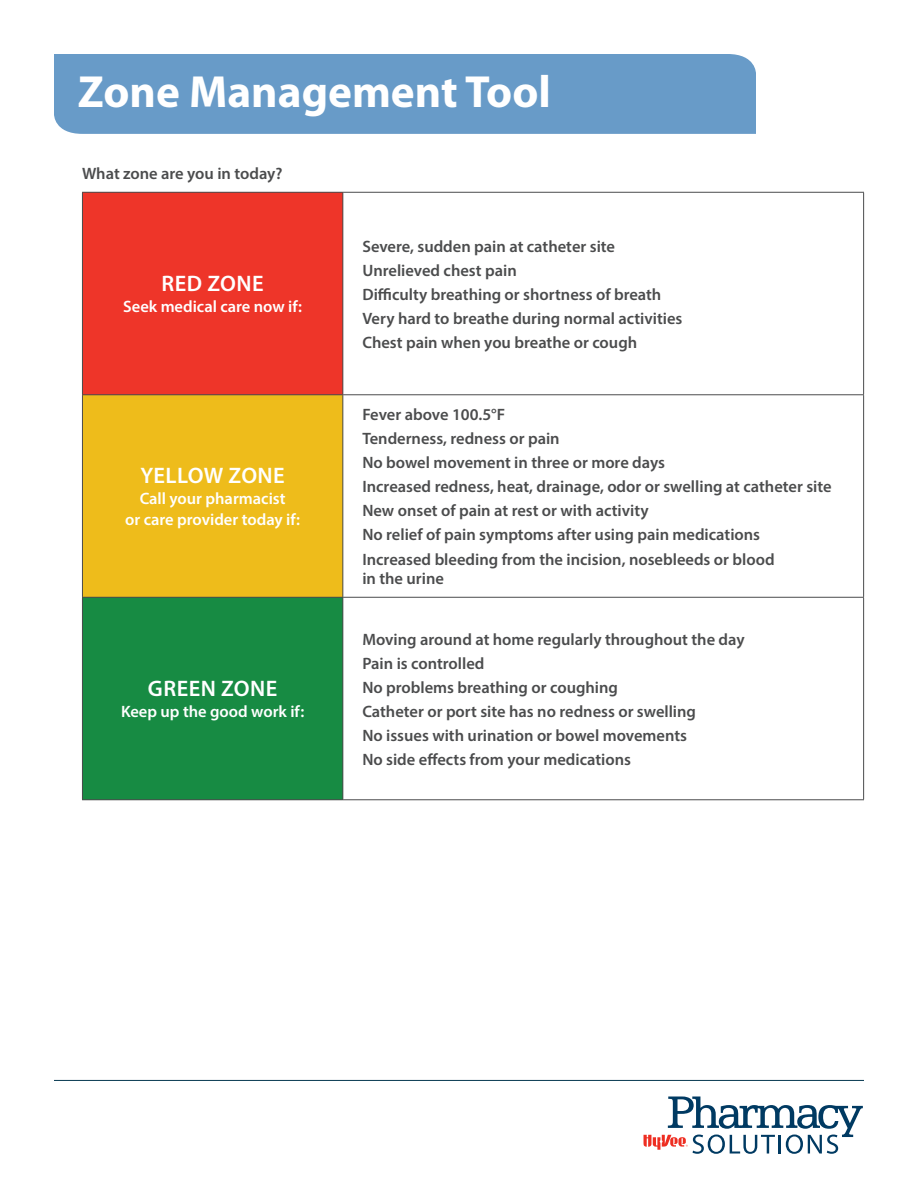
<style>
.page{position:relative;width:918px;height:1188px;background:#fff}
.page>*{position:absolute;margin:0;border:0;box-sizing:border-box;transform-origin:0 0}
.t1{font:700 45.3px "Myriad Pro";color:#fff}
.t2{font:600 22.5px "Myriad Pro";letter-spacing:.02em;color:#fff}
.t3{font:600 16.5px/24px "Myriad Pro";color:#4b4c4d}
.t4{font:600 16.5px/21px "Myriad Pro";color:#fff;text-align:center}
</style>
<div class="page">
<hr style="left:54px;top:1080px;width:810px;height:1px;background:#063850">
<svg style="left:644px;top:1097px;width:219px;height:57px"></svg>
<div style="left:54px;top:54px;width:702px;height:80px;background:#689bc8"></div>
<div style="left:82px;top:192px;width:261px;height:203px;background:#ee3529"></div>
<div style="left:82px;top:395px;width:261px;height:202px;background:#eebc1b"></div>
<div style="left:82px;top:597px;width:261px;height:203px;background:#178b43"></div>
<hr style="left:82px;top:192px;width:261px;height:1px;background:#4b4c4d">
<hr style="left:82px;top:193px;width:1px;height:201px;background:#4b4c4d">
<hr style="left:343px;top:192px;width:521px;height:1px;background:#4b4c4d">
<hr style="left:342px;top:193px;width:1px;height:201px;background:#4b4c4d">
<hr style="left:863px;top:193px;width:1px;height:201px;background:#4b4c4d">
<hr style="left:82px;top:394px;width:261px;height:1px;background:#4b4c4d">
<hr style="left:82px;top:395px;width:1px;height:202px;background:#4b4c4d">
<hr style="left:343px;top:394px;width:521px;height:1px;background:#4b4c4d">
<hr style="left:342px;top:395px;width:1px;height:202px;background:#4b4c4d">
<hr style="left:863px;top:395px;width:1px;height:202px;background:#4b4c4d">
<hr style="left:82px;top:597px;width:261px;height:1px;background:#4b4c4d">
<hr style="left:82px;top:598px;width:1px;height:201px;background:#4b4c4d">
<hr style="left:343px;top:597px;width:521px;height:1px;background:#4b4c4d">
<hr style="left:342px;top:598px;width:1px;height:201px;background:#4b4c4d">
<hr style="left:863px;top:598px;width:1px;height:201px;background:#4b4c4d">
<hr style="left:82px;top:799px;width:261px;height:1px;background:#4b4c4d">
<hr style="left:343px;top:799px;width:521px;height:1px;background:#4b4c4d">
<h1 class="t1" style="left:78px;top:62px;width:475px">Zone Management Tool</h1>
<p class="t3" style="left:82px;top:161px;width:202px">What zone are you in today?</p>
<h2 class="t2" style="left:162px;top:270px;width:103px">RED ZONE</h2>
<p class="t4" style="left:123px;top:296px;width:180px">Seek medical care now if:</p>
<h2 class="t2" style="left:140px;top:462px;width:146px">YELLOW ZONE</h2>
<p class="t4" style="left:125px;top:488px;width:176px">Call your pharmacist<br>or care provider today if:</p>
<h2 class="t2" style="left:148px;top:675px;width:131px">GREEN ZONE</h2>
<p class="t4" style="left:121px;top:701px;width:185px">Keep up the good work if:</p>
<p class="t3" style="left:362px;top:234px;width:322px">Severe, sudden pain at catheter site Unrelieved chest pain<br>Difficulty breathing or shortness of breath Very hard to breathe during normal activities Chest pain when you breathe or cough</p>
<p class="t3" style="left:362px;top:402px;width:471px">Fever above 100.5°F<br>Tenderness, redness or pain<br>No bowel movement in three or more days<br>Increased redness, heat, drainage, odor or swelling at catheter site New onset of pain at rest or with activity<br>No relief of pain symptoms after using pain medications Increased bleeding from the incision, nosebleeds or blood</p>
<p class="t3" style="left:362px;top:566px;width:83px">in the urine</p>
<p class="t3" style="left:362px;top:627px;width:384px">Moving around at home regularly throughout the day Pain is controlled<br>No problems breathing or coughing<br>Catheter or port site has no redness or swelling<br>No issues with urination or bowel movements<br>No side effects from your medications</p>
</div>
